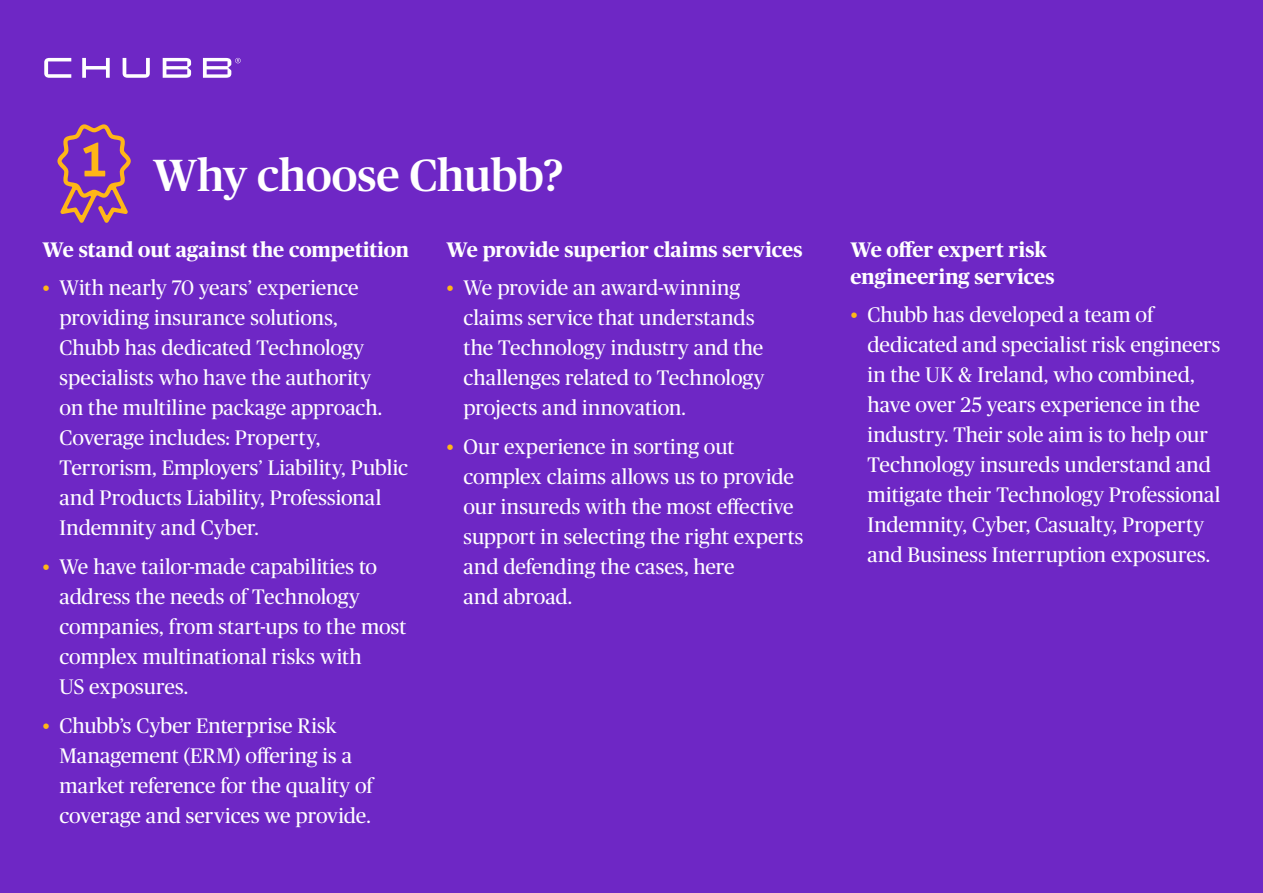
<style>
.page{position:relative;width:1263px;height:893px;background:#6e27c5}
.page>*{position:absolute;margin:0;border:0;box-sizing:border-box;transform-origin:0 0}
.t1{font:500 45px "Chubb Publico";color:#fff}
.P7{font:21px/30px "Chubb Publico";letter-spacing:.005em;color:#fff}
.P6{font:700 21px/27px "Chubb Publico";color:#fff}
.s1{color:#ffb617}
</style>
<div class="page">
<svg style="left:57px;top:124px;width:74px;height:99px"></svg>
<svg style="left:44px;top:58px;width:197px;height:20px"></svg>
<h4 class="t1" style="left:153px;top:143px;width:412px">Why choose Chubb?</h4>
<p class="P6" style="left:43px;top:235px;width:368px">We stand out against the competition</p>
<p class="P7" style="left:60px;top:272px;width:350px;text-indent:-17px"><span class="s1">•</span> With nearly 70 years’ experience providing insurance solutions,<br>Chubb has dedicated Technology specialists who have the authority<br>on the multiline package approach.<br>Coverage includes: Property, Terrorism, Employers’ Liability, Public and Products Liability, Professional Indemnity and Cyber.</p>
<p class="P7" style="left:60px;top:551px;width:348px;text-indent:-17px"><span class="s1">•</span> We have tailor-made capabilities to address the needs of Technology companies, from start-ups to the most complex multinational risks with<br>US exposures.</p>
<p class="P7" style="left:60px;top:709px;width:315px;text-indent:-17px"><span class="s1">•</span> Chubb’s Cyber Enterprise Risk Management (ERM) offering is a market reference for the quality of coverage and services we provide.</p>
<p class="P6" style="left:446px;top:235px;width:357px">We provide superior claims services</p>
<p class="P7" style="left:463px;top:272px;width:302px;text-indent:-17px"><span class="s1">•</span> We provide an award-winning claims service that understands the Technology industry and the challenges related to Technology projects and innovation.</p>
<p class="P7" style="left:463px;top:431px;width:341px;text-indent:-17px"><span class="s1">•</span> Our experience in sorting out complex claims allows us to provide our insureds with the most effective support in selecting the right experts and defending the cases, here<br>and abroad.</p>
<p class="P6" style="left:850px;top:235px;width:205px">We offer expert risk engineering services</p>
<p class="P7" style="left:867px;top:299px;width:354px;text-indent:-17px"><span class="s1">•</span> Chubb has developed a team of dedicated and specialist risk engineers in the UK &amp; Ireland, who combined, have over 25 years experience in the industry. Their sole aim is to help our Technology insureds understand and mitigate their Technology Professional Indemnity, Cyber, Casualty, Property and Business Interruption exposures.</p>
</div>
